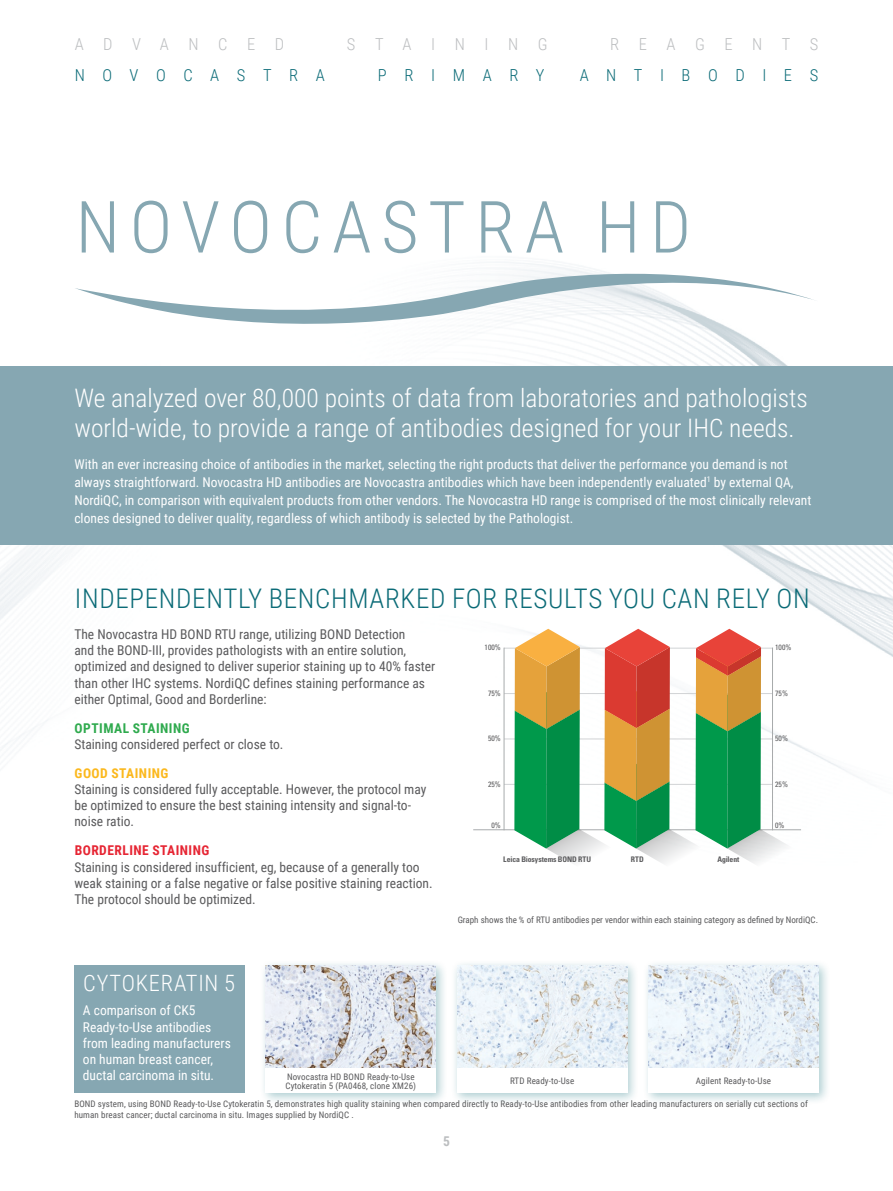
<style>
.page{position:relative;width:893px;height:1191px;background:#fff}
.page>*{position:absolute;margin:0;border:0;box-sizing:border-box;transform-origin:0 0}
.t1{font:300 72px "Roboto Condensed";letter-spacing:.135em;color:#86a7b2}
.t2{font:300 27px "Roboto Condensed";letter-spacing:.025em;color:#0b6b77}
.t3{font:300 25.5px/30.6px "Roboto Condensed";color:#fff}
.t4{font:300 22.5px "Roboto Condensed";letter-spacing:.035em;color:#fff}
.t5{font:300 16.5px "Roboto Condensed";letter-spacing:1.065em;color:#0b6b77}
.t6{font:300 16.5px "Roboto Condensed";letter-spacing:1.185em;color:#bcbec0}
.t7{font:13.5px/16.2px "Roboto Condensed";color:#5a5a5c}
.t8{font:13.5px/16.2px "Roboto Condensed";color:#fff}
.t9{font:700 13.5px "Roboto Condensed";letter-spacing:.035em;color:#e62533}
.t10{font:700 13.5px "Roboto Condensed";letter-spacing:.035em;color:#2faa4e}
.t11{font:700 13.5px "Roboto Condensed";letter-spacing:.035em;color:#fbb81d}
.t12{font:700 13.5px "Roboto Condensed";color:#bcbec0}
.t13{font:9px/10.5px "Roboto Condensed";letter-spacing:.01em;color:#5a5a5c}
.t14{font:700 condensed 7.65px "Univers LT Std";letter-spacing:-.01em;color:#5a5a5c}
.t15{font:condensed 7.65px "Univers LT Std";color:#5a5a5c}
</style>
<div class="page">
<img style="left:0;top:339px;width:893px;height:754px">
<div style="left:0;top:366px;width:893px;height:179px;background:#86a7b2"></div>
<div style="left:74px;top:965px;width:170px;height:127px;background:#86a7b2"></div>
<div style="left:260px;top:959px;width:188px;height:146px;background:#0b6b77;opacity:.33"></div>
<img style="left:266px;top:965px;width:170px;height:103px">
<div style="left:266px;top:1068px;width:170px;height:24px;background:#fff"></div>
<div style="left:451px;top:959px;width:189px;height:146px;background:#0b6b77;opacity:.33"></div>
<img style="left:457px;top:965px;width:170px;height:103px">
<div style="left:457px;top:1068px;width:170px;height:24px;background:#fff"></div>
<div style="left:642px;top:959px;width:189px;height:146px;background:#0b6b77;opacity:.33"></div>
<img style="left:648px;top:965px;width:171px;height:103px">
<div style="left:648px;top:1068px;width:171px;height:24px;background:#fff"></div>
<hr style="left:474px;top:829px;width:326px;height:1px;background:#a7aaac">
<hr style="left:505px;top:648px;width:267px;height:1px;background:#d1d3d5">
<hr style="left:505px;top:693px;width:267px;height:1px;background:#d1d3d5">
<hr style="left:505px;top:738px;width:267px;height:1px;background:#d1d3d5">
<hr style="left:505px;top:784px;width:267px;height:1px;background:#d1d3d5">
<hr style="left:504px;top:648px;width:1px;height:181px;background:#a7aaac">
<svg style="left:514px;top:629px;width:278px;height:238px"></svg>
<svg style="left:75px;top:262px;width:739px;height:77px"></svg>
<p class="t6" style="left:75px;top:32px;width:211px">ADVANCED</p>
<p class="t6" style="left:347px;top:32px;width:202px">STAINING</p>
<p class="t6" style="left:610px;top:32px;width:210px">REAGENTS</p>
<p class="t5" style="left:75px;top:63px;width:252px">NOVOCASTRA</p>
<p class="t5" style="left:378px;top:63px;width:168px">PRIMARY</p>
<p class="t5" style="left:580px;top:63px;width:240px">ANTIBODIES</p>
<h1 class="t1" style="left:76px;top:176px;width:617px">NOVOCASTRA HD</h1>
<h3 class="t3" style="left:74px;top:381px;width:735px">We analyzed over 80,000 points of data from laboratories and pathologists world-wide, to provide a range of antibodies designed for your IHC needs.</h3>
<p class="t8" style="left:74px;top:454px;width:738px;line-height:18px">With an ever increasing choice of antibodies in the market, selecting the right products that deliver the performance you demand is not always straightforward. Novocastra HD antibodies are Novocastra antibodies which have been independently evaluated<sup>1</sup> by external QA, NordiQC, in comparison with equivalent products from other vendors. The Novocastra HD range is comprised of the most clinically relevant clones designed to deliver quality, regardless of which antibody is selected by the Pathologist.</p>
<h2 class="t2" style="left:75px;top:579px;width:736px">INDEPENDENTLY BENCHMARKED FOR RESULTS YOU CAN RELY ON</h2>
<p class="t7" style="left:74px;top:625px;width:362px">The Novocastra HD BOND RTU range, utilizing BOND Detection<br>and the BOND-III, provides pathologists with an entire solution, optimized and designed to deliver superior staining up to 40% faster than other IHC systems. NordiQC defines staining performance as either Optimal, Good and Borderline:</p>
<p class="t10" style="left:75px;top:718px;width:117px">OPTIMAL STAINING</p>
<p class="t7" style="left:74px;top:735px;width:211px">Staining considered perfect or close to.</p>
<p class="t11" style="left:75px;top:763px;width:95px">GOOD STAINING</p>
<p class="t7" style="left:74px;top:780px;width:353px">Staining is considered fully acceptable. However, the protocol may be optimized to ensure the best staining intensity and signal-to&shy;noise ratio.</p>
<p class="t9" style="left:75px;top:841px;width:136px">BORDERLINE STAINING</p>
<p class="t7" style="left:74px;top:858px;width:360px">Staining is considered insufficient, eg, because of a generally too weak staining or a false negative or false positive staining reaction.<br>The protocol should be optimized.</p>
<p class="t15" style="left:485px;top:643px;width:18px">100%</p>
<p class="t15" style="left:775px;top:643px;width:18px">100%</p>
<p class="t15" style="left:488px;top:688px;width:14px">75%</p>
<p class="t15" style="left:775px;top:688px;width:14px">75%</p>
<p class="t15" style="left:488px;top:733px;width:14px">50%</p>
<p class="t15" style="left:775px;top:733px;width:14px">50%</p>
<p class="t15" style="left:775px;top:779px;width:14px">25%</p>
<p class="t15" style="left:775px;top:821px;width:11px">0%</p>
<p class="t15" style="left:488px;top:779px;width:14px">25%</p>
<p class="t15" style="left:491px;top:821px;width:11px">0%</p>
<p class="t14" style="left:503px;top:854px;width:89px">Leica Biosystems BOND RTU</p>
<p class="t14" style="left:631px;top:854px;width:14px">RTD</p>
<p class="t14" style="left:717px;top:854px;width:23px">Agilent</p>
<h3 class="t4" style="left:83px;top:967px;width:153px">CYTOKERATIN 5</h3>
<p class="t8" style="left:83px;top:1002px;width:149px">A comparison of CK5<br>Ready-to-Use antibodies from leading manufacturers on human breast cancer, ductal carcinoma in situ.</p>
<p class="t13" style="left:458px;top:914px;width:362px">Graph shows the % of RTU antibodies per vendor within each staining category as defined by NordiQC.</p>
<p class="t13" style="left:286px;top:1071px;width:132px;line-height:9px">Novocastra HD BOND Ready-to-Use<br>Cytokeratin 5 (PA0468, clone XM26)</p>
<p class="t13" style="left:510px;top:1075px;width:66px">RTD Ready-to-Use</p>
<p class="t13" style="left:696px;top:1075px;width:77px">Agilent Ready-to-Use</p>
<p class="t13" style="left:74px;top:1098px;width:735px">BOND system, using BOND Ready-to-Use Cytokeratin 5, demonstrates high quality staining when compared directly to Ready-to-Use antibodies from other leading manufacturers on serially cut sections of human breast cancer; ductal carcinoma in situ. Images supplied by NordiQC .</p>
<p class="t12" style="left:443px;top:1132px;width:8px">5</p>
</div>
